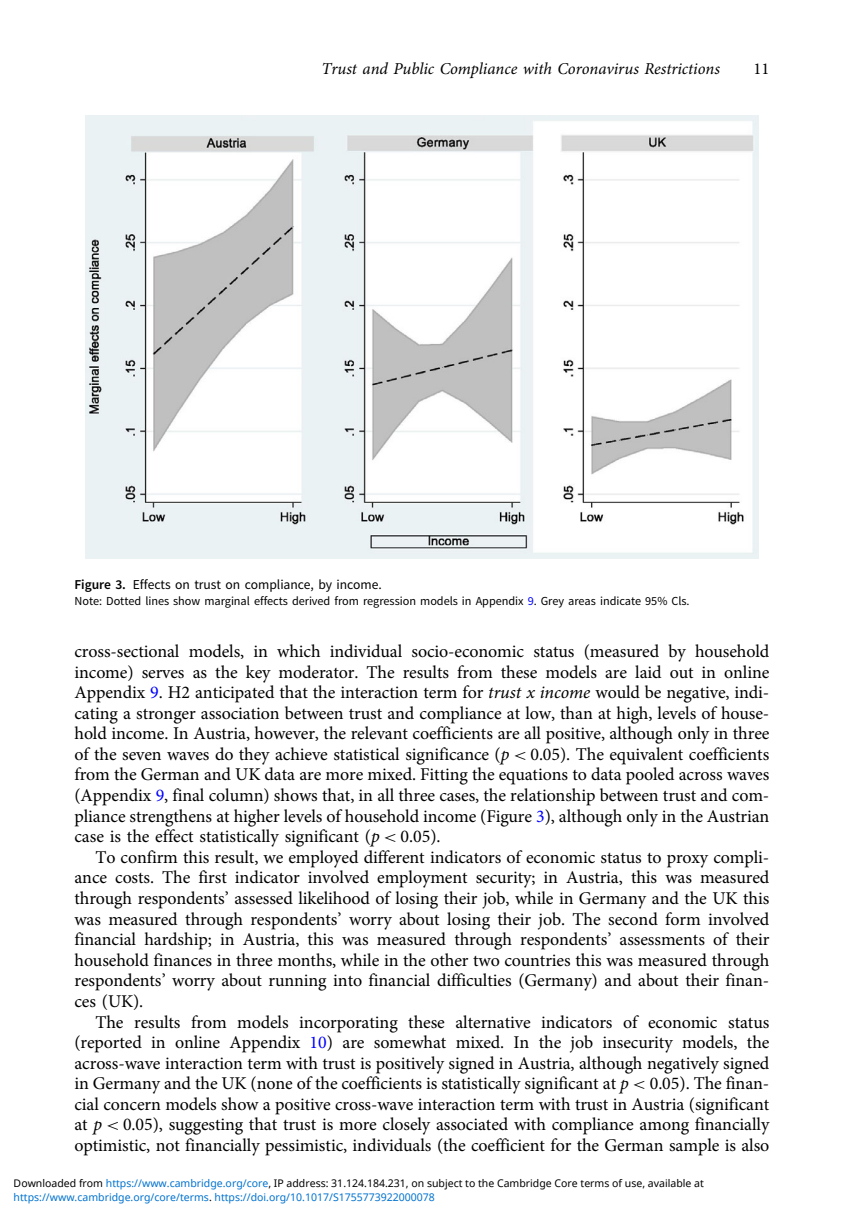
<style>
.page{position:relative;width:864px;height:1226px;background:#fff}
.page>*{position:absolute;margin:0;border:0;box-sizing:border-box;transform-origin:0 0}
.t1{font:18.03px/20.7px "Adv OT1 ef 757 c 0";color:#000;text-align:justify}
.t2{font:16.62px "Adv OT7 d 6 df 7 ab.I";color:#000}
.t3{font:16.62px "Adv OT1 ef 757 c 0";color:#000}
.t4{font:13.47px "Adv OT0 e 40 dc 65";color:#000}
.t5{font:12.25px "Adv OT0 e 40 dc 65";color:#000}
.t6{font:10.5px "Noto Sans";color:#000}
.t7{font:10.5px "Noto Sans";color:#0172cf}
.s1{font-family:"Adv OT031 da 8 bf"}
.s2{color:#00f}
.s3{font-family:"Adv OT7 d 6 df 7 ab.I"}
.s4{font-family:"Adv O Ta 1 b 8 d 78 f.I"}
.s5{font-style:inherit}
.s6{color:#0172cf}
.s7{color:#000}
</style>
<div class="page">
<img style="left:85px;top:115px;width:673px;height:443px">
<p class="t2" style="left:321px;top:63px;width:399px">Trust and Public Compliance with Coronavirus Restrictions</p>
<p class="t3" style="left:753px;top:63px;width:17px">11</p>
<p class="t4" style="left:74px;top:579px;width:308px"><span class="s1">Figure 3.</span> Effects on trust on compliance, by income.</p>
<p class="t5" style="left:74px;top:596px;width:616px">Note: Dotted lines show marginal effects derived from regression models in Appendix <span class="s2">9</span>. Grey areas indicate 95% Cls.</p>
<p class="t1" style="left:74px;top:642px;width:696px">cross-sectional models, in which individual socio-economic status (measured by household income) serves as the key moderator. The results from these models are laid out in online Appendix <span class="s2">9</span>. H2 anticipated that the interaction term for <span class="s3">trust x income</span> would be negative, indi&shy;cating a stronger association between trust and compliance at low, than at high, levels of house&shy;hold income. In Austria, however, the relevant coefficients are all positive, although only in three of the seven waves do they achieve statistical significance (<span class="s3">p</span> <span class="s4">&lt;</span> 0.05). The equivalent coefficients from the German and UK data are more mixed. Fitting the equations to data pooled across waves (Appendix <span class="s2">9</span>, final column) shows that, in all three cases, the relationship between trust and com&shy;pliance strengthens at higher levels of household income (Figure <span class="s2">3</span>), although only in the Austrian case is the effect statistically significant (<span class="s3">p</span> <span class="s4">&lt;</span> 0.05).</p>
<p class="t1" style="left:74px;top:848px;width:696px;text-indent:21px">To confirm this result, we employed different indicators of economic status to proxy compli&shy;ance costs. The first indicator involved employment security; in Austria, this was measured through respondents<span class="s5">’</span> assessed likelihood of losing their job, while in Germany and the UK this was measured through respondents<span class="s5">’</span> worry about losing their job. The second form involved financial hardship; in Austria, this was measured through respondents<span class="s5">’</span> assessments of their household finances in three months, while in the other two countries this was measured through respondents<span class="s5">’</span> worry about running into financial difficulties (Germany) and about their finan&shy;ces (UK).</p>
<p class="t1" style="left:74px;top:1013px;width:696px;text-indent:21px">The results from models incorporating these alternative indicators of economic status (reported in online Appendix <span class="s2">10</span>) are somewhat mixed. In the job insecurity models, the across-wave interaction term with trust is positively signed in Austria, although negatively signed in Germany and the UK (none of the coefficients is statistically significant at <span class="s3">p</span> <span class="s4">&lt;</span> 0.05). The finan&shy;cial concern models show a positive cross-wave interaction term with trust in Austria (significant at <span class="s3">p</span> <span class="s4">&lt;</span> 0.05), suggesting that trust is more closely associated with compliance among financially optimistic, not financially pessimistic, individuals (the coefficient for the German sample is also</p>
<p class="t6" style="left:14px;top:1175px;width:691px">Downloaded from <span class="s6">https://www.cambridge.org/core</span>, IP address: 31.124.184.231, on subject to the Cambridge Core terms of use, available at</p>
<p class="t7" style="left:14px;top:1189px;width:422px">https://www.cambridge.org/core/terms<span class="s7">.</span> https://doi.org/10.1017/S1755773922000078</p>
</div>
